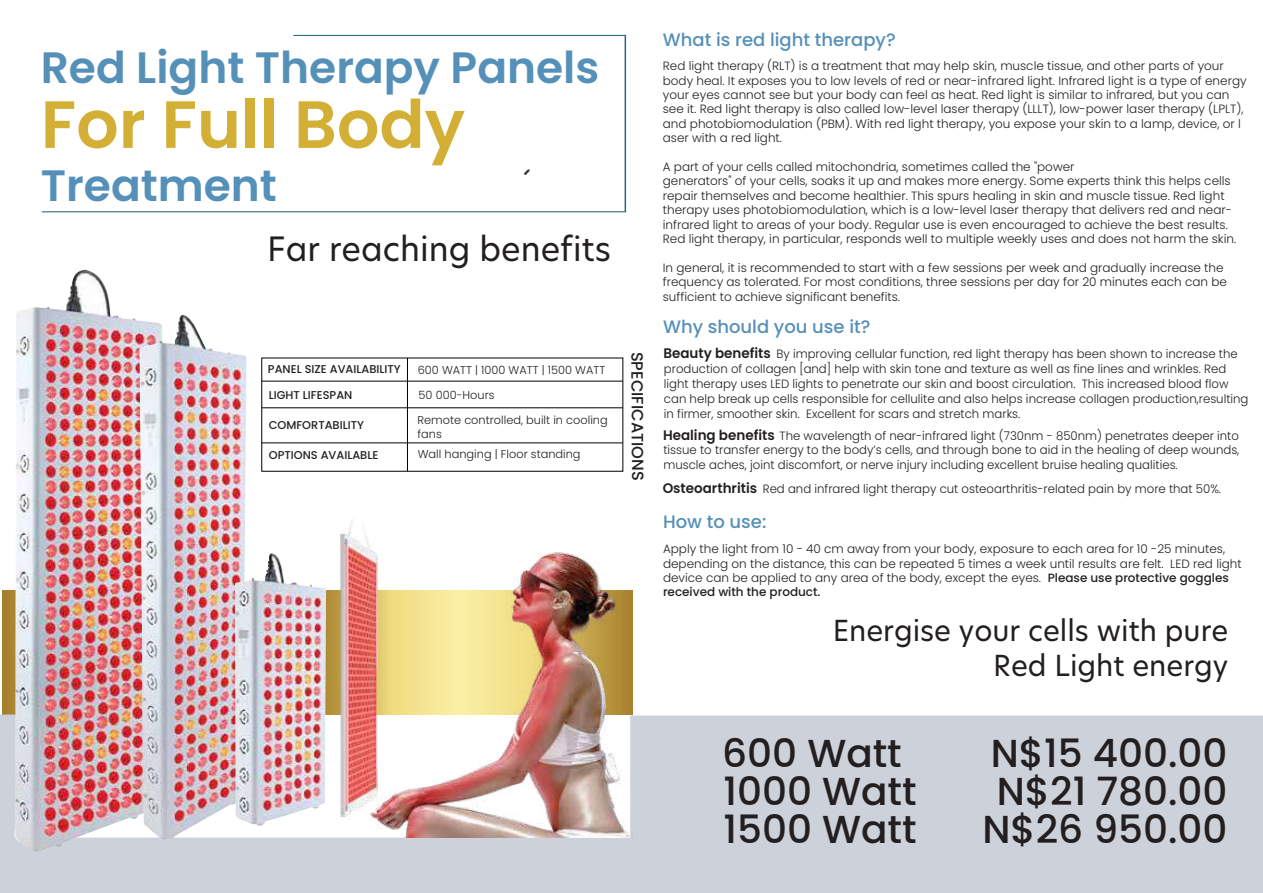
<style>
.page{position:relative;width:1263px;height:893px;background:#fff}
.page>*{position:absolute;margin:0;border:0;box-sizing:border-box;transform-origin:0 0}
.t1{font:600 66.75px "Poppins";color:#d4af35}
.t2{font:600 43.95px "Poppins";color:#5590b9}
.t3{font:500 39px/38.1px "Poppins";color:#231f20;text-align:center}
.t4{font:33px "Hero New";color:#231f20}
.t5{font:28.5px/34.2px "Hero New";color:#231f20;text-align:right}
.t6{font:500 18px "Poppins";color:#5590b9}
.t7{font:500 16.2px "Poppins";letter-spacing:-.01em;color:#231f20}
.t8{font:600 13.8px "Poppins";color:#231f20}
.t9{font:300 12px/14.4px "Poppins";color:#231f20}
.t10{font:300 11.4px/24.5px "Poppins";color:#231f20}
.t11{font:500 11.4px "Poppins";color:#231f20}
.s1{font-weight:600;font-size:13.8px}
.s2{font-weight:500}
</style>
<div class="page">
<div style="left:0;top:714px;width:1263px;height:179px;background:#cdd2da"></div>
<svg style="left:42px;top:35px;width:584px;height:177px"></svg>
<img style="left:13px;top:270px;width:149px;height:583px">
<img style="left:139px;top:314px;width:109px;height:527px">
<img style="left:246px;top:519px;width:440px;height:319px">
<img style="left:235px;top:553px;width:91px;height:272px">
<hr style="left:407px;top:358px;width:1px;height:113px;background:#000">
<hr style="left:262px;top:381px;width:361px;height:1px;background:#000">
<hr style="left:262px;top:407px;width:361px;height:1px;background:#000">
<hr style="left:262px;top:442px;width:361px;height:1px;background:#000">
<h2 class="t2" style="left:41px;top:42px;width:560px">Red Light Therapy Panels</h2>
<h1 class="t1" style="left:41px;top:86px;width:426px">For Full Body</h1>
<h2 class="t2" style="left:41px;top:160px;width:238px">Treatment</h2>
<h3 class="t4" style="left:267px;top:226px;width:345px">Far reaching benefits</h3>
<p class="t11" style="left:268px;top:363px;width:134px">PANEL SIZE AVAILABILITY</p>
<p class="t11" style="left:269px;top:389px;width:85px">LIGHT LIFESPAN</p>
<p class="t11" style="left:269px;top:418px;width:97px">COMFORTABILITY</p>
<p class="t11" style="left:269px;top:448px;width:111px">OPTIONS AVAILABLE</p>
<p class="t10" style="left:418px;top:357px;width:189px">600 WATT | 1000 WATT | 1500 WATT</p>
<p class="t10" style="left:418px;top:383px;width:192px">50 000-Hours<br>Remote controlled, built in cooling</p>
<p class="t10" style="left:418px;top:424px;width:165px;line-height:20px">fans<br>Wall hanging | Floor standing</p>
<h3 class="t7" style="left:647px;top:351px;width:131px;rotate:90deg">SPECIFICATIONS</h3>
<h3 class="t6" style="left:663px;top:29px;width:234px">What is red light therapy?</h3>
<p class="t9" style="left:663px;top:59px;width:585px">Red light therapy (RLT) is a treatment that may help skin, muscle tissue, and other parts of your body heal. It exposes you to low levels of red or near-infrared light. Infrared light is a type of energy your eyes cannot see but your body can feel as heat. Red light is similar to infrared, but you can see it. Red light therapy is also called low-level laser therapy (LLLT), low-power laser therapy (LPLT), and photobiomodulation (PBM). With red light therapy, you expose your skin to a lamp, device, or l aser with a red light.</p>
<p class="t9" style="left:663px;top:160px;width:575px">A part of your cells called mitochondria, sometimes called the "power<br>generators" of your cells, soaks it up and makes more energy. Some experts think this helps cells repair themselves and become healthier. This spurs healing in skin and muscle tissue. Red light therapy uses photobiomodulation, which is a low-level laser therapy that delivers red and near&shy;infrared light to areas of your body. Regular use is even encouraged to achieve the best results.<br>Red light therapy, in particular, responds well to multiple weekly uses and does not harm the skin.</p>
<p class="t9" style="left:663px;top:261px;width:566px">In general, it is recommended to start with a few sessions per week and gradually increase the frequency as tolerated. For most conditions, three sessions per day for 20 minutes each can be sufficient to achieve significant benefits.</p>
<h3 class="t6" style="left:663px;top:316px;width:209px">Why should you use it?</h3>
<p class="t9" style="left:663px;top:347px;width:587px;line-height:14.9px"><span class="s1">Beauty benefits</span> By improving cellular function, red light therapy has been shown to increase the production of collagen [and] help with skin tone and texture as well as fine lines and wrinkles. Red light therapy uses LED lights to penetrate our skin and boost circulation. This increased blood flow can help break up cells responsible for cellulite and also helps increase collagen production,resulting in firmer, smoother skin. Excellent for scars and stretch marks.</p>
<p class="t9" style="left:663px;top:428px;width:577px"><span class="s1">Healing benefits</span> The wavelength of near-infrared light (730nm - 850nm) penetrates deeper into</p>
<p class="t9" style="left:663px;top:442px;width:577px;line-height:15px">tissue to transfer energy to the body’s cells, and through bone to aid in the healing of deep wounds, muscle aches, joint discomfort, or nerve injury including excellent bruise healing qualities.</p>
<p class="t8" style="left:663px;top:480px;width:96px">Osteoarthritis</p>
<p class="t9" style="left:763px;top:481px;width:460px">Red and infrared light therapy cut osteoarthritis-related pain by more that 50%.</p>
<h3 class="t6" style="left:663px;top:511px;width:105px">How to use:</h3>
<p class="t9" style="left:663px;top:542px;width:580px">Apply the light from 10 - 40 cm away from your body, exposure to each area for 10 -25 minutes, depending on the distance, this can be repeated 5 times a week until results are felt. LED red light device can be applied to any area of the body, except the eyes. <span class="s2">Please use protective goggles received with the product.</span></p>
<h3 class="t5" style="left:833px;top:613px;width:397px">Energise your cells with pure<br>Red Light energy</h3>
<h3 class="t3" style="left:722px;top:734px;width:196px;text-align:left">600 Watt<br>1000 Watt<br>1500 Watt</h3>
<h3 class="t3" style="left:982px;top:734px;width:247px">N$15 400.00<br>N$21 780.00<br>N$26 950.00</h3>
</div>
